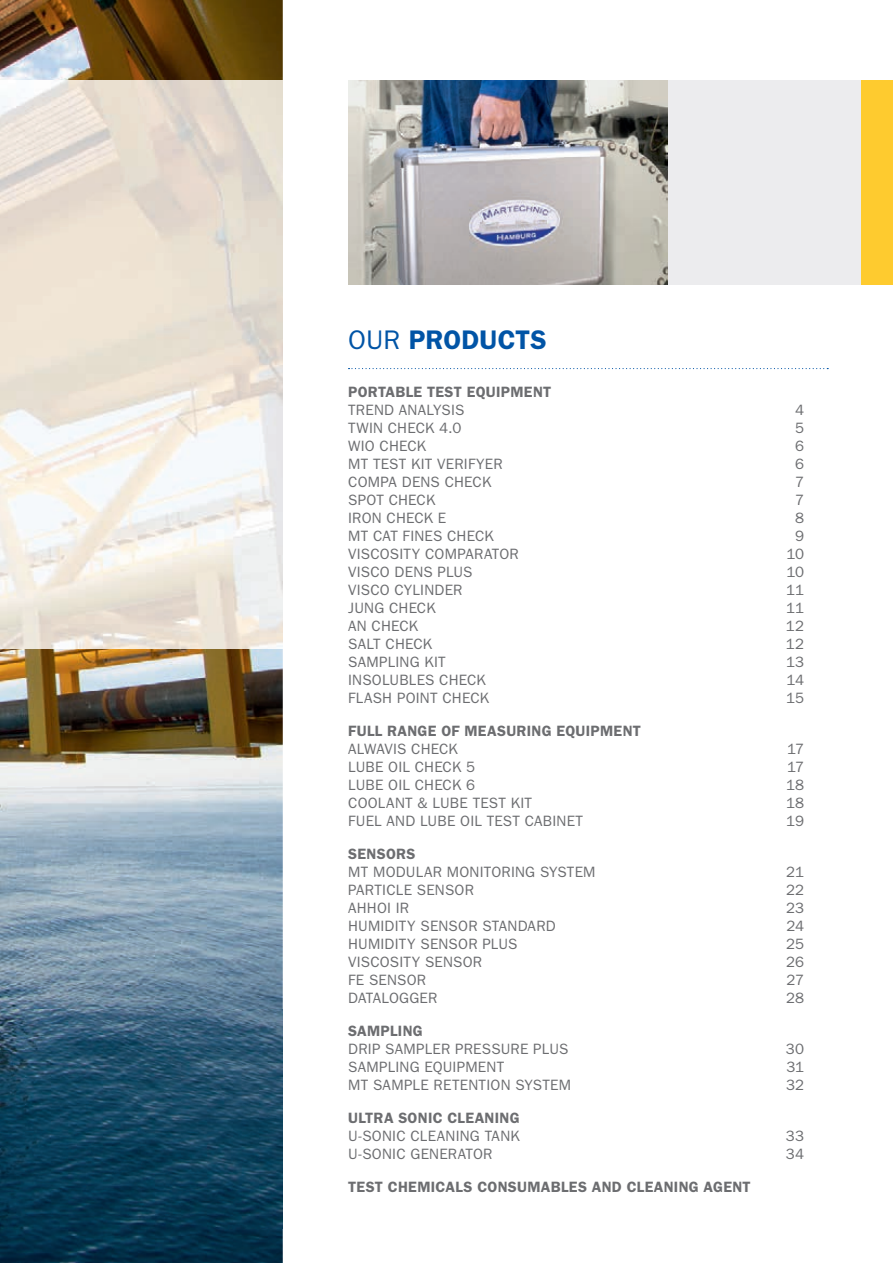
<style>
.page{position:relative;width:893px;height:1263px;background:#fff}
.page>*{position:absolute;margin:0;border:0;box-sizing:border-box;transform-origin:0 0}
.t1{font:600 27px "Franklin Gothic";letter-spacing:.01em;color:#0154a6}
.t2{font:15px "Franklin Gothic";letter-spacing:.015em;color:#6c6d70}
.t3{font:600 15px "Franklin Gothic";letter-spacing:.02em;color:#6c6d70}
.s1{font-weight:400}
</style>
<div class="page">
<img style="left:0;top:0;width:283px;height:1263px">
<img style="left:0;top:81px;width:283px;height:567px">
<img style="left:0;top:1010px;width:283px;height:218px">
<svg style="left:349px;top:368px;width:479px;height:1px"></svg>
<div style="left:668px;top:81px;width:225px;height:204px;background:#ececee"></div>
<div style="left:861px;top:81px;width:32px;height:204px;background:#fecb2f"></div>
<img style="left:348px;top:81px;width:320px;height:204px">
<h1 class="t1" style="left:348px;top:324px;width:200px"><span class="s1">OUR</span> PRODUCTS</h1>
<p class="t3" style="left:348px;top:383px;width:205px">PORTABLE TEST EQUIPMENT</p>
<p class="t2" style="left:348px;top:401px;width:118px">TREND ANALYSIS</p>
<p class="t2" style="left:795px;top:401px;width:10px">4</p>
<p class="t2" style="left:348px;top:419px;width:115px">TWIN CHECK 4.0</p>
<p class="t2" style="left:795px;top:419px;width:10px">5</p>
<p class="t2" style="left:348px;top:437px;width:79px">WIO CHECK</p>
<p class="t2" style="left:795px;top:437px;width:10px">6</p>
<p class="t2" style="left:348px;top:455px;width:156px">MT TEST KIT VERIFYER</p>
<p class="t2" style="left:795px;top:455px;width:10px">6</p>
<p class="t2" style="left:348px;top:473px;width:145px">COMPA DENS CHECK</p>
<p class="t2" style="left:795px;top:473px;width:10px">7</p>
<p class="t2" style="left:348px;top:491px;width:89px">SPOT CHECK</p>
<p class="t2" style="left:795px;top:491px;width:10px">7</p>
<p class="t2" style="left:348px;top:509px;width:100px">IRON CHECK E</p>
<p class="t2" style="left:795px;top:509px;width:10px">8</p>
<p class="t2" style="left:348px;top:527px;width:147px">MT CAT FINES CHECK</p>
<p class="t2" style="left:795px;top:527px;width:10px">9</p>
<p class="t2" style="left:348px;top:545px;width:172px">VISCOSITY COMPARATOR</p>
<p class="t2" style="left:786px;top:545px;width:19px">10</p>
<p class="t2" style="left:348px;top:563px;width:126px">VISCO DENS PLUS</p>
<p class="t2" style="left:786px;top:563px;width:19px">10</p>
<p class="t2" style="left:348px;top:581px;width:116px">VISCO CYLINDER</p>
<p class="t2" style="left:786px;top:581px;width:20px">11</p>
<p class="t2" style="left:348px;top:599px;width:89px">JUNG CHECK</p>
<p class="t2" style="left:786px;top:599px;width:20px">11</p>
<p class="t2" style="left:348px;top:617px;width:72px">AN CHECK</p>
<p class="t2" style="left:786px;top:617px;width:20px">12</p>
<p class="t2" style="left:348px;top:635px;width:86px">SALT CHECK</p>
<p class="t2" style="left:786px;top:635px;width:20px">12</p>
<p class="t2" style="left:348px;top:653px;width:99px">SAMPLING KIT</p>
<p class="t2" style="left:786px;top:653px;width:20px">13</p>
<p class="t2" style="left:348px;top:671px;width:139px">INSOLUBLES CHECK</p>
<p class="t2" style="left:786px;top:671px;width:19px">14</p>
<p class="t2" style="left:348px;top:689px;width:142px">FLASH POINT CHECK</p>
<p class="t2" style="left:786px;top:689px;width:20px">15</p>
<p class="t3" style="left:348px;top:722px;width:294px">FULL RANGE OF MEASURING EQUIPMENT</p>
<p class="t2" style="left:348px;top:740px;width:111px">ALWAVIS CHECK</p>
<p class="t2" style="left:787px;top:740px;width:19px">17</p>
<p class="t2" style="left:348px;top:758px;width:128px">LUBE OIL CHECK 5</p>
<p class="t2" style="left:787px;top:758px;width:19px">17</p>
<p class="t2" style="left:348px;top:776px;width:128px">LUBE OIL CHECK 6</p>
<p class="t2" style="left:786px;top:776px;width:20px">18</p>
<p class="t2" style="left:348px;top:794px;width:185px">COOLANT &amp; LUBE TEST KIT</p>
<p class="t2" style="left:786px;top:794px;width:20px">18</p>
<p class="t2" style="left:348px;top:812px;width:236px">FUEL AND LUBE OIL TEST CABINET</p>
<p class="t2" style="left:786px;top:812px;width:20px">19</p>
<p class="t3" style="left:348px;top:845px;width:69px">SENSORS</p>
<p class="t2" style="left:348px;top:863px;width:249px">MT MODULAR MONITORING SYSTEM</p>
<p class="t2" style="left:786px;top:863px;width:19px">21</p>
<p class="t2" style="left:348px;top:881px;width:127px">PARTICLE SENSOR</p>
<p class="t2" style="left:786px;top:881px;width:20px">22</p>
<p class="t2" style="left:348px;top:899px;width:63px">AHHOI IR</p>
<p class="t2" style="left:786px;top:899px;width:20px">23</p>
<p class="t2" style="left:348px;top:917px;width:209px">HUMIDITY SENSOR STANDARD</p>
<p class="t2" style="left:786px;top:917px;width:19px">24</p>
<p class="t2" style="left:348px;top:935px;width:171px">HUMIDITY SENSOR PLUS</p>
<p class="t2" style="left:786px;top:935px;width:19px">25</p>
<p class="t2" style="left:348px;top:953px;width:136px">VISCOSITY SENSOR</p>
<p class="t2" style="left:786px;top:953px;width:20px">26</p>
<p class="t2" style="left:348px;top:971px;width:80px">FE SENSOR</p>
<p class="t2" style="left:786px;top:971px;width:19px">27</p>
<p class="t2" style="left:348px;top:989px;width:91px">DATALOGGER</p>
<p class="t2" style="left:786px;top:989px;width:20px">28</p>
<p class="t3" style="left:348px;top:1022px;width:76px">SAMPLING</p>
<p class="t2" style="left:348px;top:1040px;width:222px">DRIP SAMPLER PRESSURE PLUS</p>
<p class="t2" style="left:786px;top:1040px;width:20px">30</p>
<p class="t2" style="left:348px;top:1058px;width:158px">SAMPLING EQUIPMENT</p>
<p class="t2" style="left:786px;top:1058px;width:19px">31</p>
<p class="t2" style="left:348px;top:1076px;width:224px">MT SAMPLE RETENTION SYSTEM</p>
<p class="t2" style="left:786px;top:1076px;width:20px">32</p>
<p class="t3" style="left:348px;top:1109px;width:173px">ULTRA SONIC CLEANING</p>
<p class="t2" style="left:348px;top:1127px;width:173px">U-SONIC CLEANING TANK</p>
<p class="t2" style="left:786px;top:1127px;width:20px">33</p>
<p class="t2" style="left:348px;top:1145px;width:146px">U-SONIC GENERATOR</p>
<p class="t2" style="left:786px;top:1145px;width:20px">34</p>
<p class="t3" style="left:348px;top:1178px;width:404px">TEST CHEMICALS CONSUMABLES AND CLEANING AGENT</p>
</div>
